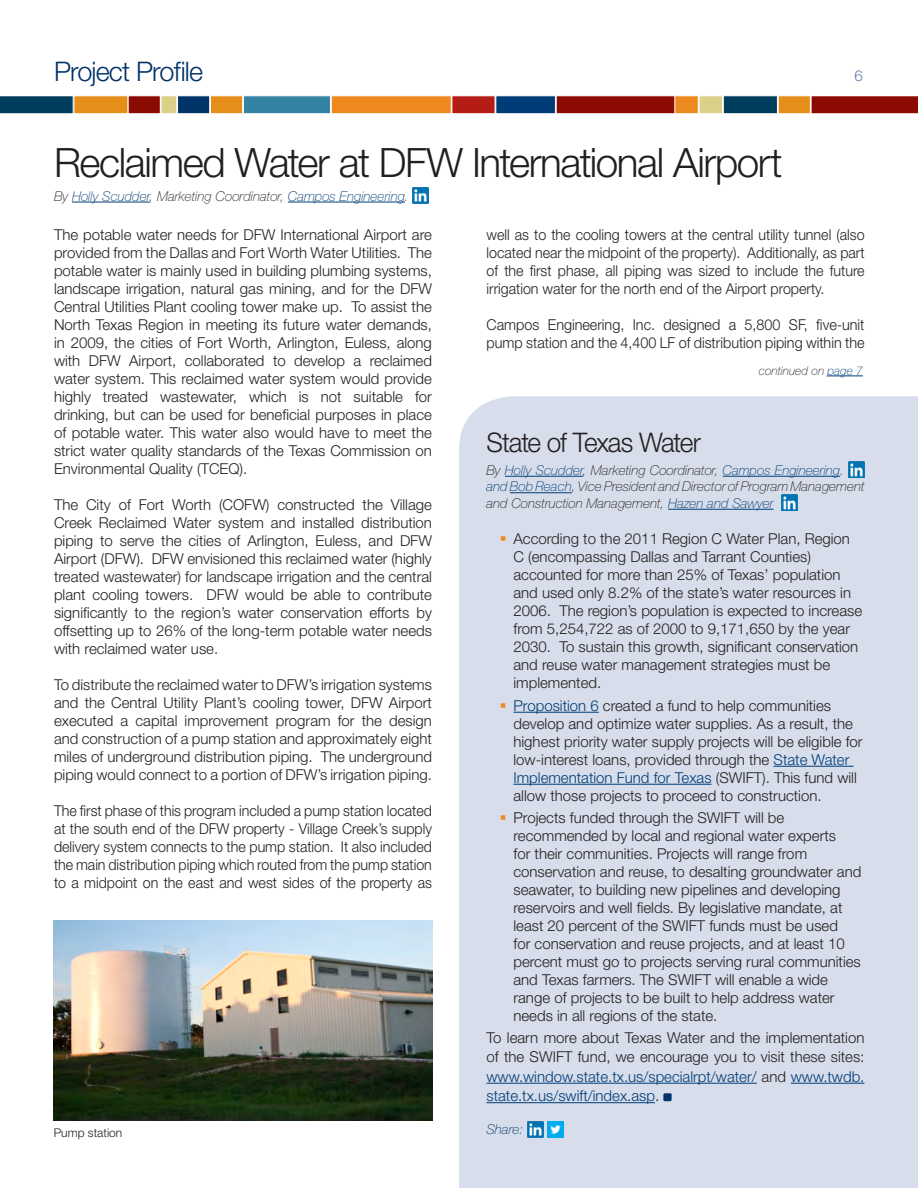
<style>
.page{position:relative;width:918px;height:1188px;background:#fff}
.page>*{position:absolute;margin:0;border:0;box-sizing:border-box;transform-origin:0 0}
.Major_Article_Headli{font:300 40.5px "Helvetica Neue LT Std";letter-spacing:-.035em;color:#231f20}
.Minor_Article_Headli{font:300 27px "Helvetica Neue LT Std";letter-spacing:-.045em;color:#231f20}
.Section_Headline__Co{font:300 27px "Helvetica Neue LT Std";letter-spacing:-.03em;color:#003367}
.Body_copy{font:300 15px/18px "Helvetica Neue LT Std";color:#231f20;text-align:justify}
.Body_copy-2{font:300 15px/18px "Helvetica Neue LT Std";color:#231f20;text-align:justify;scale:.95 1}
.Body_copy-3{font:300 15px/18px "Helvetica Neue LT Std";color:#231f20;scale:.96 1}
.t1{font:300 15px "Helvetica Neue LT Std";color:#657da7}
.Body_copy-4{font:italic 100 13.5px/16.5px "Helvetica Neue LT Std";color:#231f20}
.Byline{font:italic 100 13.5px "Helvetica Neue LT Std";color:#003d78}
.Bio___Credits{font:italic 100 13.5px "Helvetica Neue LT Std";color:#003367}
.Continued_on{font:italic 100 12px "Helvetica Neue LT Std";color:#231f20}
.t2{font:300 12px "Helvetica Neue LT Std";color:#231f20}
.s1{color:#231f20}
.s2{color:#003367}
.s3{color:#003d78}
</style>
<div class="page">
<div style="left:459px;top:396px;width:459px;height:792px;background:#d7ddea"></div>
<hr style="left:72px;top:202px;width:78px;height:1px;background:#003d78">
<hr style="left:288px;top:202px;width:117px;height:1px;background:#003d78">
<img style="left:413px;top:188px;width:16px;height:16px">
<svg style="left:0;top:96px;width:74px;height:18px"></svg>
<div style="left:74px;top:95px;width:54px;height:19px;background:#e58e19;border:1px solid #fff"></div>
<div style="left:128px;top:95px;width:33px;height:19px;background:#8b0a02;border:1px solid #fff"></div>
<div style="left:177px;top:95px;width:33px;height:19px;background:#003367;border:1px solid #fff"></div>
<div style="left:161px;top:95px;width:16px;height:19px;background:#dbd087;border:1px solid #fff"></div>
<div style="left:243px;top:95px;width:88px;height:19px;background:#3483a3;border:1px solid #fff"></div>
<div style="left:210px;top:95px;width:33px;height:19px;background:#e58e19;border:1px solid #fff"></div>
<div style="left:331px;top:95px;width:121px;height:19px;background:#ed891d;border:1px solid #fff"></div>
<div style="left:452px;top:95px;width:43px;height:19px;background:#b41d15;border:1px solid #fff"></div>
<div style="left:495px;top:95px;width:61px;height:19px;background:#003d78;border:1px solid #fff"></div>
<div style="left:556px;top:95px;width:121px;height:19px;background:#8b0a02;border:1px solid #fff"></div>
<div style="left:674px;top:95px;width:25px;height:19px;background:#ed891d;border:1px solid #fff"></div>
<svg style="left:811px;top:96px;width:107px;height:18px;background:#921912"></svg>
<div style="left:699px;top:95px;width:24px;height:19px;background:#dbd087;border:1px solid #fff"></div>
<div style="left:723px;top:95px;width:55px;height:19px;background:#003e5e;border:1px solid #fff"></div>
<div style="left:778px;top:95px;width:33px;height:19px;background:#e58e19;border:1px solid #fff"></div>
<img style="left:54px;top:920px;width:378px;height:201px">
<hr style="left:505px;top:476px;width:78px;height:1px;background:#003d78">
<hr style="left:723px;top:476px;width:117px;height:1px;background:#003d78">
<hr style="left:510px;top:492px;width:62px;height:1px;background:#003d78">
<hr style="left:668px;top:509px;width:106px;height:1px;background:#003d78">
<img style="left:848px;top:462px;width:16px;height:16px">
<img style="left:781px;top:495px;width:16px;height:16px">
<hr style="left:513px;top:712px;width:86px;height:1px;background:#003d78">
<hr style="left:774px;top:766px;width:80px;height:1px;background:#003d78">
<hr style="left:513px;top:784px;width:199px;height:1px;background:#003d78">
<hr style="left:486px;top:1083px;width:271px;height:1px;background:#003d78">
<hr style="left:791px;top:1083px;width:73px;height:1px;background:#003d78">
<hr style="left:486px;top:1102px;width:169px;height:1px;background:#003d78">
<div style="left:663px;top:1093px;width:9px;height:8px;background:#003367;border-radius:2px"></div>
<img style="left:527px;top:1121px;width:16px;height:16px">
<img style="left:547px;top:1121px;width:16px;height:16px">
<hr style="left:828px;top:376px;width:35px;height:1px;background:#003d78">
<svg style="left:501px;top:537px;width:5px;height:4px"></svg>
<svg style="left:501px;top:703px;width:5px;height:4px"></svg>
<svg style="left:501px;top:815px;width:5px;height:5px"></svg>
<p class="Section_Headline__Co" style="left:54px;top:55px;width:151px">Project Profile</p>
<p class="Major_Article_Headli" style="left:54px;top:138px;width:730px">Reclaimed Water at DFW International Airport</p>
<p class="Byline" style="left:54px;top:188px;width:356px"><span class="s1">By</span> Holly Scudder<span class="s1">, Marketing Coordinator,</span> Campos Engineering<span class="s2">.</span></p>
<p class="t1" style="left:855px;top:67px;width:10px">6</p>
<p class="Body_copy" style="left:54px;top:226px;width:380px">The potable water needs for DFW International Airport are provided from the Dallas and Fort Worth Water Utilities. The potable water is mainly used in building plumbing systems, landscape irrigation, natural gas mining, and for the DFW Central Utilities Plant cooling tower make up. To assist the North Texas Region in meeting its future water demands, in 2009, the cities of Fort Worth, Arlington, Euless, along with DFW Airport, collaborated to develop a reclaimed water system. This reclaimed water system would provide highly treated wastewater, which is not suitable for drinking, but can be used for beneficial purposes in place of potable water. This water also would have to meet the strict water quality standards of the Texas Commission on Environmental Quality (TCEQ).</p>
<p class="Body_copy" style="left:54px;top:496px;width:380px">The City of Fort Worth (COFW) constructed the Village Creek Reclaimed Water system and installed distribution piping to serve the cities of Arlington, Euless, and DFW Airport (DFW). DFW envisioned this reclaimed water (highly treated wastewater) for landscape irrigation and the central plant cooling towers. DFW would be able to contribute significantly to the region’s water conservation efforts by offsetting up to 26% of the long-term potable water needs with reclaimed water use.</p>
<p class="Body_copy" style="left:54px;top:676px;width:380px">To distribute the reclaimed water to DFW’s irrigation systems and the Central Utility Plant’s cooling tower, DFW Airport executed a capital improvement program for the design and construction of a pump station and approximately eight miles of underground distribution piping. The underground piping would connect to a portion of DFW’s irrigation piping.</p>
<p class="Body_copy-2" style="left:54px;top:802px;width:399px">The first phase of this program included a pump station located at the south end of the DFW property - Village Creek’s supply delivery system connects to the pump station. It also included the main distribution piping which routed from the pump station to a midpoint on the east and west sides of the property as</p>
<p class="t2" style="left:54px;top:1125px;width:70px">Pump station</p>
<p class="Body_copy-2" style="left:487px;top:226px;width:399px">well as to the cooling towers at the central utility tunnel (also located near the midpoint of the property). Additionally, as part of the first phase, all piping was sized to include the future irrigation water for the north end of the Airport property.</p>
<p class="Body_copy-3" style="left:487px;top:316px;width:395px">Campos Engineering, Inc. designed a 5,800 SF, five-unit pump station and the 4,400 LF of distribution piping within the</p>
<p class="Continued_on" style="left:759px;top:364px;width:106px">continued on <span class="s3">page 7</span></p>
<p class="Minor_Article_Headli" style="left:486px;top:426px;width:216px">State of Texas Water</p>
<p class="Body_copy-4" style="left:486px;top:462px;width:380px">By <span class="s3">Holly Scudder</span>, Marketing Coordinator, <span class="s3">Campos Engineering</span><span class="s2">. and</span> <span class="s3">Bob Reach</span>, Vice President and Director of Program Management and Construction Management, <span class="s3">Hazen and Sawyer</span></p>
<p class="Body_copy" style="left:513px;top:530px;width:350px;text-align:left">According to the 2011 Region C Water Plan, Region C (encompassing Dallas and Tarrant Counties) accounted for more than 25% of Texas’ population and used only 8.2% of the state’s water resources in 2006. The region’s population is expected to increase from 5,254,722 as of 2000 to 9,171,650 by the year 2030. To sustain this growth, significant conservation and reuse water management strategies must be implemented.</p>
<p class="Body_copy" style="left:513px;top:696px;width:351px;text-align:left"><span class="s3">Proposition 6</span> created a fund to help communities develop and optimize water supplies. As a result, the highest priority water supply projects will be eligible for low-interest loans, provided through the <span class="s3">State Water Implementation Fund for Texas</span> (SWIFT). This fund will allow those projects to proceed to construction.</p>
<p class="Body_copy" style="left:513px;top:808px;width:349px;text-align:left">Projects funded through the SWIFT will be recommended by local and regional water experts<br>for their communities. Projects will range from conservation and reuse, to desalting groundwater and seawater, to building new pipelines and developing reservoirs and well fields. By legislative mandate, at least 20 percent of the SWIFT funds must be used<br>for conservation and reuse projects, and at least 10 percent must go to projects serving rural communities and Texas farmers. The SWIFT will enable a wide range of projects to be built to help address water needs in all regions of the state.</p>
<p class="Body_copy" style="left:486px;top:1027px;width:380px;line-height:19.5px">To learn more about Texas Water and the implementation of the SWIFT fund, we encourage you to visit these sites: <span class="s3">www.window.state.tx.us/specialrpt/water/</span> and <span class="s3">www.twdb. state.tx.us/swift/index.asp</span>.</p>
<p class="Bio___Credits" style="left:486px;top:1122px;width:38px">Share:</p>
</div>
